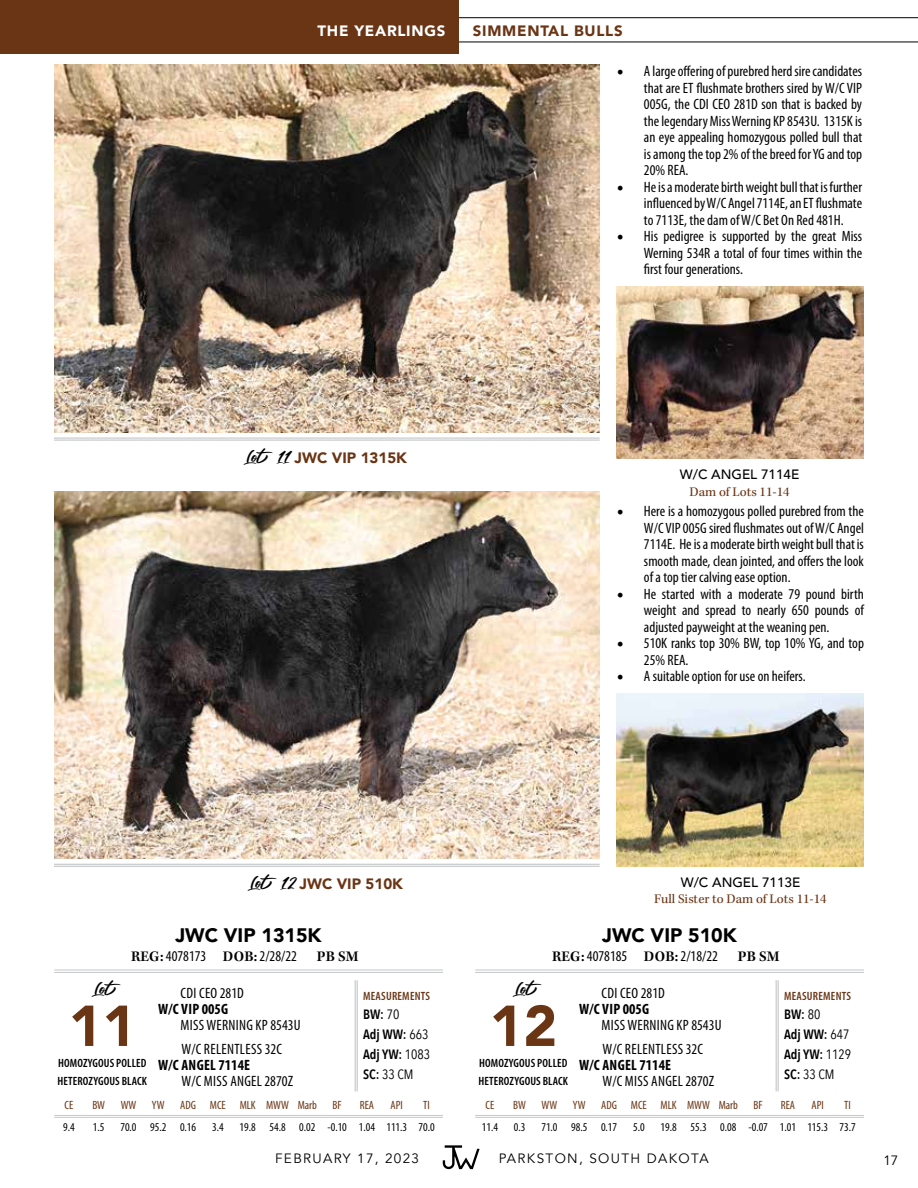
<style>
.page{position:relative;width:918px;height:1188px;background:#fff}
.page>*{position:absolute;margin:0;border:0;box-sizing:border-box;transform-origin:0 0}
.t1{font:900 57px "Avenir";color:#6a3515}
.t2{font:900 19.5px "Avenir";color:#000}
.t3{font:16.5px "Fair Prosper";color:#000}
.t4{font:condensed 15px/16.5px "Myriad Pro";color:#000;text-align:justify}
.t5{font:condensed 15px/32.2px "Myriad Pro";letter-spacing:.02em;color:#000}
.t6{font:700 condensed 15px "Myriad Pro";letter-spacing:.01em;color:#000}
.t7{font:900 15px "Avenir";color:#6a3515}
.t8{font:900 15px "Avenir";letter-spacing:.05em;color:#6a3515}
.t9{font:900 15px "Avenir";letter-spacing:.05em;color:#fff}
.t10{font:600 15px "Kepler Std";letter-spacing:.005em;color:#000}
.t11{font:600 13.5px/20.4px "Avenir Next Condensed";color:#000}
.t12{font:13.5px "Kepler Std";color:#6a3515}
.t13{font:13.5px "Avenir";letter-spacing:.1em;color:#000}
.t14{font:500 13.5px "Avenir";color:#000}
.t15{font:condensed 12px "Myriad Pro";color:#000}
.t16{font:condensed 12px "Myriad Pro";color:#6a3515}
.t17{font:600 condensed 12px/18.3px "Myriad Pro";letter-spacing:.01em;color:#000}
.t18{font:600 condensed 12px "Myriad Pro";letter-spacing:.02em;color:#6a3515}
.s1{font-family:"Fair Prosper";font-weight:400;font-size:16.5px;color:#000}
.s2{font-family:"Minion Pro";font-stretch:normal;font-size:18px}
.s3{font-family:"Kepler Std";font-weight:600;font-stretch:normal}
.s4{font-weight:400}
</style>
<div class="page">
<svg style="left:443px;top:1145px;width:37px;height:25px"></svg>
<div style="left:0;top:0;width:459px;height:54px;background:#6a3515"></div>
<hr style="left:459px;top:17px;width:459px;height:1px;background:#000">
<hr style="left:459px;top:42px;width:459px;height:1px;background:#000">
<img style="left:617px;top:286px;width:247px;height:173px">
<img style="left:617px;top:694px;width:247px;height:172px">
<hr style="left:54px;top:438px;width:546px;height:1px;background:#bcbec0">
<hr style="left:54px;top:440px;width:546px;height:1px;background:#bcbec0">
<img style="left:54px;top:65px;width:546px;height:367px">
<hr style="left:54px;top:864px;width:546px;height:1px;background:#bcbec0">
<hr style="left:54px;top:866px;width:546px;height:1px;background:#bcbec0">
<img style="left:54px;top:491px;width:546px;height:367px">
<hr style="left:54px;top:972px;width:389px;height:1px;background:#bcbec0">
<hr style="left:54px;top:970px;width:389px;height:1px;background:#bcbec0">
<hr style="left:357px;top:980px;width:1px;height:111px;background:#bcbec0">
<hr style="left:355px;top:980px;width:1px;height:111px;background:#bcbec0">
<hr style="left:54px;top:1117px;width:389px;height:1px;background:#bcbec0">
<hr style="left:54px;top:1115px;width:389px;height:1px;background:#bcbec0">
<hr style="left:475px;top:972px;width:389px;height:1px;background:#bcbec0">
<hr style="left:475px;top:970px;width:389px;height:1px;background:#bcbec0">
<hr style="left:778px;top:980px;width:1px;height:111px;background:#bcbec0">
<hr style="left:776px;top:980px;width:1px;height:111px;background:#bcbec0">
<hr style="left:475px;top:1117px;width:389px;height:1px;background:#bcbec0">
<hr style="left:475px;top:1115px;width:389px;height:1px;background:#bcbec0">
<p class="t9" style="left:318px;top:18px;width:129px">THE YEARLINGS</p>
<p class="t8" style="left:473px;top:18px;width:151px">SIMMENTAL BULLS</p>
<p class="t7" style="left:247px;top:444px;width:162px"><span class="s1">Lot 11</span> JWC VIP 1315K</p>
<p class="t4" style="left:644px;top:63px;width:220px;text-indent:-27px"><span class="s2">•</span> A large offering of purebred herd sire candidates that are ET flushmate brothers sired by W/C VIP 005G, the CDI CEO 281D son that is backed by the legendary Miss Werning KP 8543U. 1315K is an eye appealing homozygous polled bull that is among the top 2% of the breed for YG and top 20% REA.</p>
<p class="t4" style="left:644px;top:178px;width:220px;text-indent:-27px"><span class="s2">•</span> He is a moderate birth weight bull that is further influenced by W/C Angel 7114E, an ET flushmate to 7113E, the dam of W/C Bet On Red 481H.</p>
<p class="t4" style="left:644px;top:228px;width:220px;text-indent:-27px"><span class="s2">•</span> His pedigree is supported by the great Miss Werning 534R a total of four times within the first four generations.</p>
<p class="t14" style="left:680px;top:463px;width:121px">W/C ANGEL 7114E</p>
<p class="t12" style="left:689px;top:484px;width:102px">Dam of Lots 11-14</p>
<p class="t4" style="left:644px;top:503px;width:222px;text-indent:-27px"><span class="s2">•</span> Here is a homozygous polled purebred from the W/C VIP 005G sired flushmates out of W/C Angel 7114E. He is a moderate birth weight bull that is smooth made, clean jointed, and offers the look of a top tier calving ease option.</p>
<p class="t4" style="left:644px;top:586px;width:221px;text-indent:-27px"><span class="s2">•</span> He started with a moderate 79 pound birth weight and spread to nearly 650 pounds of adjusted payweight at the weaning pen.</p>
<p class="t4" style="left:644px;top:635px;width:221px;text-indent:-27px"><span class="s2">•</span> 510K ranks top 30% BW, top 10% YG, and top<br>25% REA.</p>
<p class="t4" style="left:617px;top:668px;width:190px"><span class="s2">•</span> A suitable option for use on heifers.</p>
<p class="t7" style="left:251px;top:871px;width:154px"><span class="s1">Lot 12</span> JWC VIP 510K</p>
<p class="t14" style="left:681px;top:871px;width:121px">W/C ANGEL 7113E</p>
<p class="t12" style="left:654px;top:891px;width:174px">Full Sister to Dam of Lots 11-14</p>
<h2 class="t2" style="left:176px;top:919px;width:148px">JWC VIP 1315K</h2>
<h2 class="t2" style="left:602px;top:919px;width:136px">JWC VIP 510K</h2>
<p class="t4" style="left:131px;top:948px;width:167px"><span class="s3">REG:</span> 4078173 <span class="s3">DOB:</span> 2/28/22</p>
<p class="t10" style="left:317px;top:948px;width:43px">PB SM</p>
<p class="t4" style="left:552px;top:948px;width:167px"><span class="s3">REG:</span> 4078185 <span class="s3">DOB:</span> 2/18/22</p>
<p class="t10" style="left:738px;top:948px;width:43px">PB SM</p>
<p class="t3" style="left:95px;top:979px;width:30px">Lot</p>
<h1 class="t1" style="left:69px;top:977px;width:69px">11</h1>
<p class="t17" style="left:58px;top:1054px;width:91px">HOMOZYGOUS POLLED<br>HETEROZYGOUS BLACK</p>
<p class="t5" style="left:181px;top:976px;width:121px">CDI CEO 281D<br>MISS WERNING KP 8543U</p>
<p class="t6" style="left:158px;top:999px;width:72px">W/C VIP 005G</p>
<p class="t5" style="left:181px;top:1033px;width:113px">W/C RELENTLESS 32C<br>W/C MISS ANGEL 2870Z</p>
<p class="t6" style="left:158px;top:1056px;width:93px">W/C ANGEL 7114E</p>
<p class="t18" style="left:363px;top:988px;width:68px">MEASUREMENTS</p>
<p class="t11" style="left:363px;top:1004px;width:38px">BW: <span class="s4">70</span></p>
<p class="t11" style="left:363px;top:1023px;width:69px">Adj WW: <span class="s4">663<br></span>Adj YW: <span class="s4">1083<br></span>SC: <span class="s4">33 CM</span></p>
<p class="t3" style="left:516px;top:979px;width:30px">Lot</p>
<h1 class="t1" style="left:490px;top:977px;width:69px">12</h1>
<p class="t17" style="left:479px;top:1054px;width:91px">HOMOZYGOUS POLLED<br>HETEROZYGOUS BLACK</p>
<p class="t5" style="left:602px;top:976px;width:121px">CDI CEO 281D<br>MISS WERNING KP 8543U</p>
<p class="t6" style="left:579px;top:999px;width:72px">W/C VIP 005G</p>
<p class="t5" style="left:602px;top:1033px;width:113px">W/C RELENTLESS 32C<br>W/C MISS ANGEL 2870Z</p>
<p class="t6" style="left:579px;top:1056px;width:93px">W/C ANGEL 7114E</p>
<p class="t18" style="left:784px;top:988px;width:68px">MEASUREMENTS</p>
<p class="t11" style="left:784px;top:1004px;width:38px">BW: <span class="s4">80</span></p>
<p class="t11" style="left:784px;top:1023px;width:69px">Adj WW: <span class="s4">647<br></span>Adj YW: <span class="s4">1129<br></span>SC: <span class="s4">33 CM</span></p>
<p class="t16" style="left:65px;top:1098px;width:10px">CE</p>
<p class="t16" style="left:92px;top:1098px;width:14px">BW</p>
<p class="t16" style="left:121px;top:1098px;width:17px">WW</p>
<p class="t16" style="left:152px;top:1098px;width:14px">YW</p>
<p class="t16" style="left:180px;top:1098px;width:138px">ADG MCE MLK MWW Marb</p>
<p class="t16" style="left:333px;top:1098px;width:11px">BF</p>
<p class="t16" style="left:360px;top:1098px;width:16px">REA</p>
<p class="t16" style="left:391px;top:1098px;width:14px">API</p>
<p class="t16" style="left:423px;top:1098px;width:8px">TI</p>
<p class="t15" style="left:63px;top:1120px;width:13px">9.4</p>
<p class="t15" style="left:93px;top:1120px;width:13px">1.5</p>
<p class="t15" style="left:120px;top:1120px;width:77px">70.0 95.2 0.16</p>
<p class="t15" style="left:212px;top:1120px;width:13px">3.4</p>
<p class="t15" style="left:240px;top:1120px;width:197px">19.8 54.8 0.02 -0.10 1.04 111.3 70.0</p>
<p class="t16" style="left:486px;top:1098px;width:10px">CE</p>
<p class="t16" style="left:513px;top:1098px;width:14px">BW</p>
<p class="t16" style="left:542px;top:1098px;width:17px">WW</p>
<p class="t16" style="left:573px;top:1098px;width:14px">YW</p>
<p class="t16" style="left:601px;top:1098px;width:138px">ADG MCE MLK MWW Marb</p>
<p class="t16" style="left:754px;top:1098px;width:11px">BF</p>
<p class="t16" style="left:781px;top:1098px;width:16px">REA</p>
<p class="t16" style="left:812px;top:1098px;width:14px">API</p>
<p class="t16" style="left:844px;top:1098px;width:8px">TI</p>
<p class="t15" style="left:482px;top:1120px;width:18px">11.4</p>
<p class="t15" style="left:514px;top:1120px;width:13px">0.3</p>
<p class="t15" style="left:541px;top:1120px;width:77px">71.0 98.5 0.17</p>
<p class="t15" style="left:633px;top:1120px;width:13px">5.0</p>
<p class="t15" style="left:661px;top:1120px;width:197px">19.8 55.3 0.08 -0.07 1.01 115.3 73.7</p>
<p class="t13" style="left:275px;top:1150px;width:146px">FEBRUARY 17, 2023</p>
<p class="t13" style="left:499px;top:1150px;width:211px">PARKSTON, SOUTH DAKOTA</p>
<p class="t13" style="left:883px;top:1152px;width:17px">17</p>
</div>
